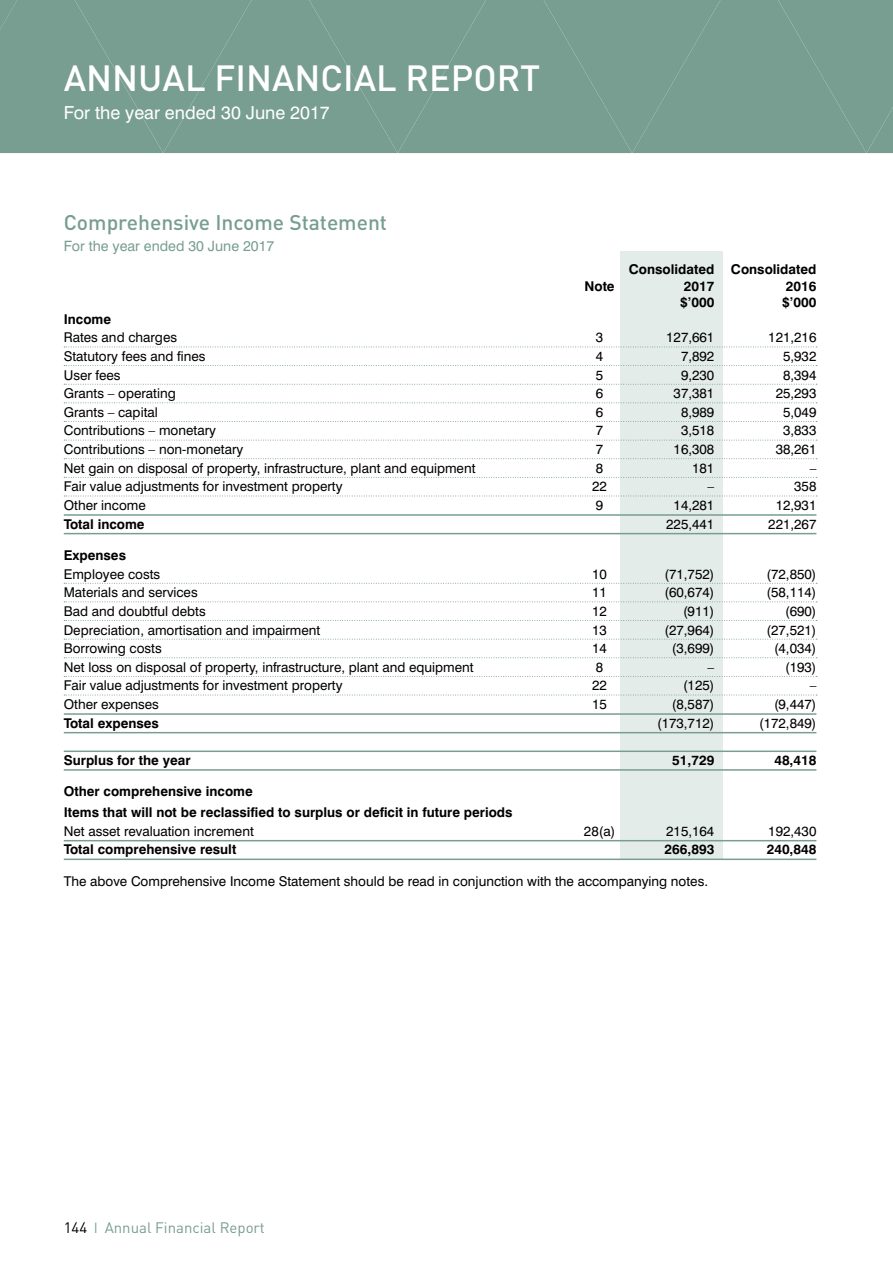
<style>
.page{position:relative;width:893px;height:1263px;background:#fff}
.page>*{position:absolute;margin:0;border:0;box-sizing:border-box;transform-origin:0 0}
.t1{font:500 36px "DIN";color:#fff}
.t2{font:500 21px "DIN";color:#789e91}
.t3{font:18px "Swiss 721 BT";color:#fff}
.t4{font:15px "DIN";color:#789e91}
.t5{font:14.25px "Swiss 721 BT";color:#789e91}
.t6{font:13.5px "Swiss 721 BT";color:#000}
.t7{font:700 13.5px/20.7px "Swiss 721 BT";color:#000}
.s1{color:#000}
</style>
<div class="page">
<div style="left:0;top:0;width:893px;height:153px;background:#789e91"></div>
<div style="left:621px;top:251px;width:102px;height:609px;background:#e4ece9"></div>
<svg style="left:64px;top:347px;width:753px;height:1px"></svg>
<svg style="left:64px;top:365px;width:753px;height:1px"></svg>
<svg style="left:64px;top:384px;width:753px;height:1px"></svg>
<svg style="left:64px;top:402px;width:753px;height:1px"></svg>
<svg style="left:64px;top:421px;width:753px;height:1px"></svg>
<svg style="left:64px;top:440px;width:753px;height:1px"></svg>
<svg style="left:64px;top:458px;width:753px;height:1px"></svg>
<svg style="left:64px;top:477px;width:753px;height:1px"></svg>
<svg style="left:64px;top:496px;width:753px;height:1px"></svg>
<hr style="left:64px;top:514px;width:752px;height:2px;background:#789e91">
<hr style="left:64px;top:533px;width:752px;height:1px;background:#789e91">
<svg style="left:64px;top:583px;width:753px;height:1px"></svg>
<svg style="left:64px;top:601px;width:753px;height:1px"></svg>
<svg style="left:64px;top:620px;width:753px;height:1px"></svg>
<svg style="left:64px;top:639px;width:753px;height:1px"></svg>
<svg style="left:64px;top:657px;width:753px;height:1px"></svg>
<svg style="left:64px;top:676px;width:753px;height:1px"></svg>
<svg style="left:64px;top:695px;width:753px;height:1px"></svg>
<hr style="left:64px;top:713px;width:752px;height:2px;background:#789e91">
<hr style="left:64px;top:732px;width:752px;height:1px;background:#789e91">
<hr style="left:64px;top:750px;width:752px;height:2px;background:#789e91">
<hr style="left:64px;top:769px;width:752px;height:2px;background:#789e91">
<hr style="left:64px;top:840px;width:752px;height:1px;background:#789e91">
<hr style="left:64px;top:858px;width:752px;height:2px;background:#789e91">
<h1 class="t1" style="left:64px;top:55px;width:478px">ANNUAL FINANCIAL REPORT</h1>
<h3 class="t3" style="left:64px;top:102px;width:268px">For the year ended 30 June 2017</h3>
<h2 class="t2" style="left:64px;top:209px;width:325px">Comprehensive Income Statement</h2>
<p class="t5" style="left:64px;top:238px;width:212px">For the year ended 30 June 2017</p>
<p class="t7" style="left:629px;top:259px;width:189px">Consolidated Consolidated</p>
<p class="t7" style="left:584px;top:275px;width:32px">Note</p>
<p class="t7" style="left:684px;top:275px;width:32px">2017</p>
<p class="t7" style="left:786px;top:275px;width:32px">2016</p>
<p class="t7" style="left:680px;top:292px;width:36px">$’000</p>
<p class="t7" style="left:782px;top:292px;width:36px">$’000</p>
<p class="t7" style="left:64px;top:308px;width:49px">Income</p>
<p class="t6" style="left:64px;top:329px;width:115px">Rates and charges</p>
<p class="t6" style="left:596px;top:329px;width:9px">3</p>
<p class="t6" style="left:666px;top:329px;width:50px">127,661</p>
<p class="t6" style="left:768px;top:329px;width:50px">121,216</p>
<p class="t6" style="left:64px;top:348px;width:143px">Statutory fees and fines</p>
<p class="t6" style="left:596px;top:348px;width:9px">4</p>
<p class="t6" style="left:681px;top:348px;width:35px">7,892</p>
<p class="t6" style="left:783px;top:348px;width:35px">5,932</p>
<p class="t6" style="left:64px;top:367px;width:58px">User fees</p>
<p class="t6" style="left:596px;top:367px;width:9px">5</p>
<p class="t6" style="left:681px;top:367px;width:35px">9,230</p>
<p class="t6" style="left:783px;top:367px;width:35px">8,394</p>
<p class="t6" style="left:64px;top:385px;width:114px">Grants – operating</p>
<p class="t6" style="left:596px;top:385px;width:9px">6</p>
<p class="t6" style="left:674px;top:385px;width:42px">37,381</p>
<p class="t6" style="left:776px;top:385px;width:42px">25,293</p>
<p class="t6" style="left:64px;top:404px;width:96px">Grants – capital</p>
<p class="t6" style="left:596px;top:404px;width:9px">6</p>
<p class="t6" style="left:681px;top:404px;width:35px">8,989</p>
<p class="t6" style="left:783px;top:404px;width:35px">5,049</p>
<p class="t6" style="left:64px;top:422px;width:154px">Contributions – monetary</p>
<p class="t6" style="left:596px;top:422px;width:9px">7</p>
<p class="t6" style="left:681px;top:422px;width:35px">3,518</p>
<p class="t6" style="left:783px;top:422px;width:35px">3,833</p>
<p class="t6" style="left:64px;top:441px;width:181px">Contributions – non-monetary</p>
<p class="t6" style="left:596px;top:441px;width:9px">7</p>
<p class="t6" style="left:674px;top:441px;width:42px">16,308</p>
<p class="t6" style="left:776px;top:441px;width:42px">38,261</p>
<p class="t6" style="left:64px;top:460px;width:413px">Net gain on disposal of property, infrastructure, plant and equipment</p>
<p class="t6" style="left:596px;top:460px;width:9px">8</p>
<p class="t6" style="left:692px;top:460px;width:24px">181</p>
<p class="t6" style="left:810px;top:460px;width:8px">–</p>
<p class="t6" style="left:64px;top:478px;width:280px">Fair value adjustments for investment property</p>
<p class="t6" style="left:592px;top:478px;width:16px">22</p>
<p class="t6" style="left:708px;top:478px;width:8px">–</p>
<p class="t6" style="left:794px;top:478px;width:24px">358</p>
<p class="t6" style="left:64px;top:497px;width:84px">Other income</p>
<p class="t6" style="left:596px;top:497px;width:9px">9</p>
<p class="t6" style="left:674px;top:497px;width:42px">14,281</p>
<p class="t6" style="left:776px;top:497px;width:42px">12,931</p>
<p class="t7" style="left:64px;top:513px;width:82px">Total income</p>
<p class="t6" style="left:666px;top:516px;width:50px">225,441</p>
<p class="t6" style="left:768px;top:516px;width:50px">221,267</p>
<p class="t7" style="left:64px;top:545px;width:64px">Expenses</p>
<p class="t6" style="left:64px;top:566px;width:98px">Employee costs</p>
<p class="t6" style="left:592px;top:566px;width:16px">10</p>
<p class="t6" style="left:665px;top:566px;width:51px">(71,752)</p>
<p class="t6" style="left:767px;top:566px;width:51px">(72,850)</p>
<p class="t6" style="left:64px;top:584px;width:135px">Materials and services</p>
<p class="t6" style="left:592px;top:584px;width:16px">11</p>
<p class="t6" style="left:665px;top:584px;width:51px">(60,674)</p>
<p class="t6" style="left:767px;top:584px;width:51px">(58,114)</p>
<p class="t6" style="left:64px;top:603px;width:143px">Bad and doubtful debts</p>
<p class="t6" style="left:592px;top:603px;width:16px">12</p>
<p class="t6" style="left:683px;top:603px;width:33px">(911)</p>
<p class="t6" style="left:785px;top:603px;width:33px">(690)</p>
<p class="t6" style="left:64px;top:621px;width:258px">Depreciation, amortisation and impairment</p>
<p class="t6" style="left:592px;top:621px;width:16px">13</p>
<p class="t6" style="left:665px;top:621px;width:51px">(27,964)</p>
<p class="t6" style="left:767px;top:621px;width:51px">(27,521)</p>
<p class="t6" style="left:64px;top:640px;width:99px">Borrowing costs</p>
<p class="t6" style="left:592px;top:640px;width:16px">14</p>
<p class="t6" style="left:672px;top:640px;width:44px">(3,699)</p>
<p class="t6" style="left:774px;top:640px;width:44px">(4,034)</p>
<p class="t6" style="left:64px;top:659px;width:411px">Net loss on disposal of property, infrastructure, plant and equipment</p>
<p class="t6" style="left:596px;top:659px;width:9px">8</p>
<p class="t6" style="left:708px;top:659px;width:8px">–</p>
<p class="t6" style="left:785px;top:659px;width:33px">(193)</p>
<p class="t6" style="left:64px;top:677px;width:280px">Fair value adjustments for investment property</p>
<p class="t6" style="left:592px;top:677px;width:16px">22</p>
<p class="t6" style="left:683px;top:677px;width:33px">(125)</p>
<p class="t6" style="left:810px;top:677px;width:8px">–</p>
<p class="t6" style="left:64px;top:696px;width:97px">Other expenses</p>
<p class="t6" style="left:592px;top:696px;width:16px">15</p>
<p class="t6" style="left:672px;top:696px;width:44px">(8,587)</p>
<p class="t6" style="left:774px;top:696px;width:44px">(9,447)</p>
<p class="t7" style="left:64px;top:712px;width:97px">Total expenses</p>
<p class="t6" style="left:657px;top:715px;width:59px">(173,712)</p>
<p class="t6" style="left:759px;top:715px;width:59px">(172,849)</p>
<p class="t7" style="left:64px;top:750px;width:128px">Surplus for the year</p>
<p class="t7" style="left:672px;top:750px;width:44px">51,729</p>
<p class="t7" style="left:774px;top:750px;width:44px">48,418</p>
<p class="t7" style="left:64px;top:781px;width:450px">Other comprehensive income<br>Items that will not be reclassified to surplus or deficit in future periods</p>
<p class="t6" style="left:64px;top:823px;width:192px">Net asset revaluation increment</p>
<p class="t6" style="left:584px;top:823px;width:33px">28(a)</p>
<p class="t6" style="left:666px;top:823px;width:50px">215,164</p>
<p class="t6" style="left:768px;top:823px;width:50px">192,430</p>
<p class="t7" style="left:64px;top:839px;width:174px">Total comprehensive result</p>
<p class="t7" style="left:665px;top:839px;width:51px">266,893</p>
<p class="t7" style="left:767px;top:839px;width:51px">240,848</p>
<p class="t6" style="left:64px;top:873px;width:646px">The above Comprehensive Income Statement should be read in conjunction with the accompanying notes.</p>
<p class="t4" style="left:64px;top:1218px;width:203px"><span class="s1">144</span> ❘ Annual Financial Report</p>
</div>
